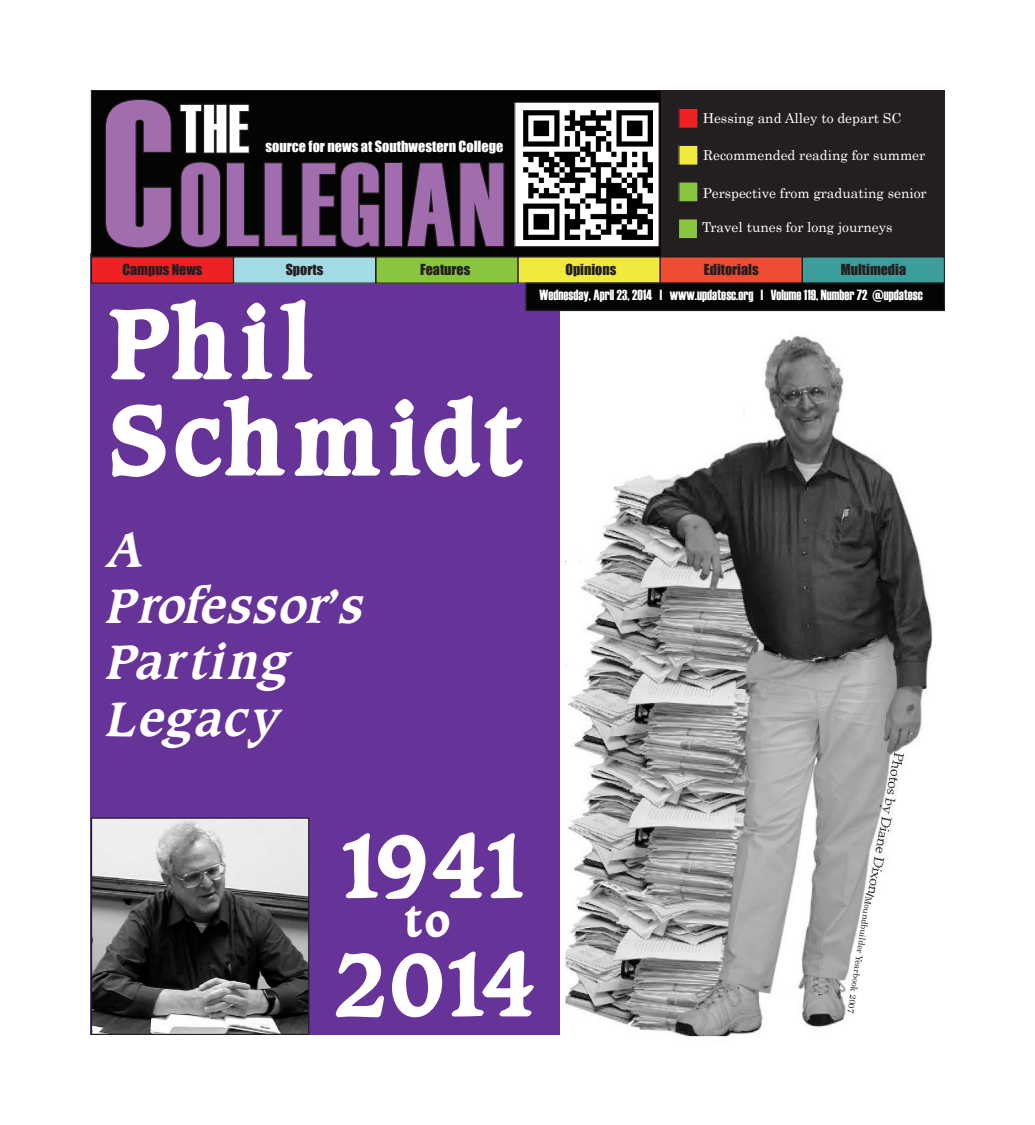
<style>
.page{position:relative;width:1035px;height:1125px;background:#fff}
.page>*{position:absolute;margin:0;border:0;box-sizing:border-box;transform-origin:0 0}
.t1{font:118.12px "Haettenschweiler";letter-spacing:.03em;color:#a16dae;scale:.93 1}
.t2{font:700 100px "AYT Cornell Library";letter-spacing:.07em;color:#fff}
.t3{font:700 89.38px "AYT Cornell Library";letter-spacing:.05em;color:#fff}
.t4{font:68.12px "Haettenschweiler";color:#fff;scale:.93 1}
.t5{font:italic 500 50px "AYT Cornell Library";letter-spacing:.04em;color:#fff}
.t6{font:italic 500 50px "AYT Cornell Library";letter-spacing:.02em;color:#fff}
.t7{font:700 44.62px "AYT Cornell Library";color:#fff}
.t8{font:14.75px "Haettenschweiler";color:#fff;scale:.95 1}
.t9{font:14.25px "Impact";color:#fff}
.t10{font:14px "Impact";color:#231f20}
.t11{font:13.75px "Century";color:#fff}
.t12{font:8.75px "Century";color:#231f20}
.s1{font-size:206.62px}
</style>
<div class="page">
<div style="left:91px;top:253px;width:469px;height:782px;background:#639"></div>
<div style="left:91px;top:91px;width:853px;height:166px;background:#040503"></div>
<svg style="left:105px;top:99px;width:275px;height:150px"></svg>
<div style="left:384px;top:162px;width:19px;height:85px;border:2px solid #231f20"></div>
<svg style="left:406px;top:162px;width:99px;height:85px"></svg>
<div style="left:91px;top:257px;width:142px;height:26px;background:#ee2123"></div>
<div style="left:91px;top:256px;width:143px;height:28px;border:1px solid #231f20"></div>
<div style="left:234px;top:257px;width:142px;height:26px;background:#a2dbe4"></div>
<div style="left:233px;top:256px;width:143px;height:28px;border:1px solid #231f20"></div>
<div style="left:376px;top:257px;width:142px;height:26px;background:#89c53f"></div>
<div style="left:375px;top:256px;width:144px;height:28px;border:1px solid #231f20"></div>
<div style="left:518px;top:257px;width:142px;height:26px;background:#efea3d"></div>
<div style="left:518px;top:256px;width:143px;height:28px;border:1px solid #231f20"></div>
<div style="left:660px;top:257px;width:142px;height:26px;background:#ef4d33"></div>
<div style="left:660px;top:256px;width:143px;height:28px;border:1px solid #231f20"></div>
<div style="left:802px;top:257px;width:142px;height:26px;background:#3d9d9b"></div>
<div style="left:802px;top:256px;width:143px;height:28px;border:1px solid #231f20"></div>
<div style="left:515px;top:102px;width:144px;height:145px;background:#fff"></div>
<div style="left:514px;top:102px;width:146px;height:145px;border:1px solid #231f20"></div>
<img style="left:524px;top:111px;width:129px;height:128px">
<div style="left:661px;top:92px;width:283px;height:164px;background:#231f20"></div>
<div style="left:661px;top:91px;width:284px;height:165px;border:1px solid #231f20"></div>
<div style="left:679px;top:108px;width:19px;height:20px;background:#ee2123"></div>
<div style="left:678px;top:108px;width:21px;height:21px;border:1px solid #231f20"></div>
<div style="left:679px;top:182px;width:19px;height:20px;background:#89c53f"></div>
<div style="left:678px;top:181px;width:21px;height:21px;border:1px solid #231f20"></div>
<div style="left:679px;top:145px;width:19px;height:20px;background:#efea3d"></div>
<div style="left:678px;top:145px;width:21px;height:21px;border:1px solid #231f20"></div>
<div style="left:526px;top:283px;width:418px;height:28px;background:#040503"></div>
<div style="left:525px;top:283px;width:420px;height:28px;border:1px solid #231f20"></div>
<img style="left:565px;top:336px;width:368px;height:701px">
<img style="left:93px;top:820px;width:214px;height:213px">
<div style="left:91px;top:818px;width:218px;height:217px;border:1px solid #231f20"></div>
<div style="left:678px;top:219px;width:20px;height:20px;background:#89c53f"></div>
<div style="left:678px;top:218px;width:20px;height:21px;border:1px solid #231f20"></div>
<svg style="left:866px;top:893px;width:8px;height:4px"></svg>
<p class="t1" style="left:103px;top:125px;width:434px"><span class="s1">C</span>OLLEGIAN</p>
<p class="t10" style="left:122px;top:258px;width:81px">Campus News</p>
<p class="t10" style="left:286px;top:258px;width:39px">Sports</p>
<p class="t10" style="left:420px;top:258px;width:52px">Features</p>
<p class="t10" style="left:565px;top:258px;width:52px">Opinions</p>
<p class="t10" style="left:704px;top:258px;width:56px">Editorials</p>
<p class="t10" style="left:841px;top:258px;width:67px">Multimedia</p>
<p class="t4" style="left:180px;top:83px;width:76px">THE</p>
<p class="t11" style="left:703px;top:107px;width:200px">Hessing and Alley to depart SC</p>
<p class="t9" style="left:265px;top:136px;width:239px">source for news at Southwestern College</p>
<p class="t11" style="left:703px;top:143px;width:224px">Recommended reading for summer</p>
<p class="t11" style="left:703px;top:181px;width:226px">Perspective from graduating senior</p>
<p class="t11" style="left:702px;top:216px;width:192px">Travel tunes for long journeys</p>
<p class="t2" style="left:110px;top:279px;width:203px">Phil</p>
<p class="t2" style="left:110px;top:375px;width:412px">Schmidt</p>
<p class="t8" style="left:540px;top:285px;width:405px">Wednesday, April 23, 2014 | www.updatesc.org | Volume 119, Number 72 @updatesc</p>
<p class="t5" style="left:108px;top:518px;width:40px">A</p>
<p class="t6" style="left:108px;top:574px;width:257px">Professor’s</p>
<p class="t5" style="left:108px;top:631px;width:181px">Parting</p>
<p class="t5" style="left:108px;top:687px;width:173px">Legacy</p>
<p class="t3" style="left:344px;top:808px;width:180px">1941</p>
<p class="t7" style="left:405px;top:892px;width:47px">to</p>
<p class="t3" style="left:336px;top:927px;width:199px">2014</p>
<p class="t12" style="left:876px;top:898px;width:120px;rotate:99deg">Moundbuilder Yearbook 2007</p>
</div>
